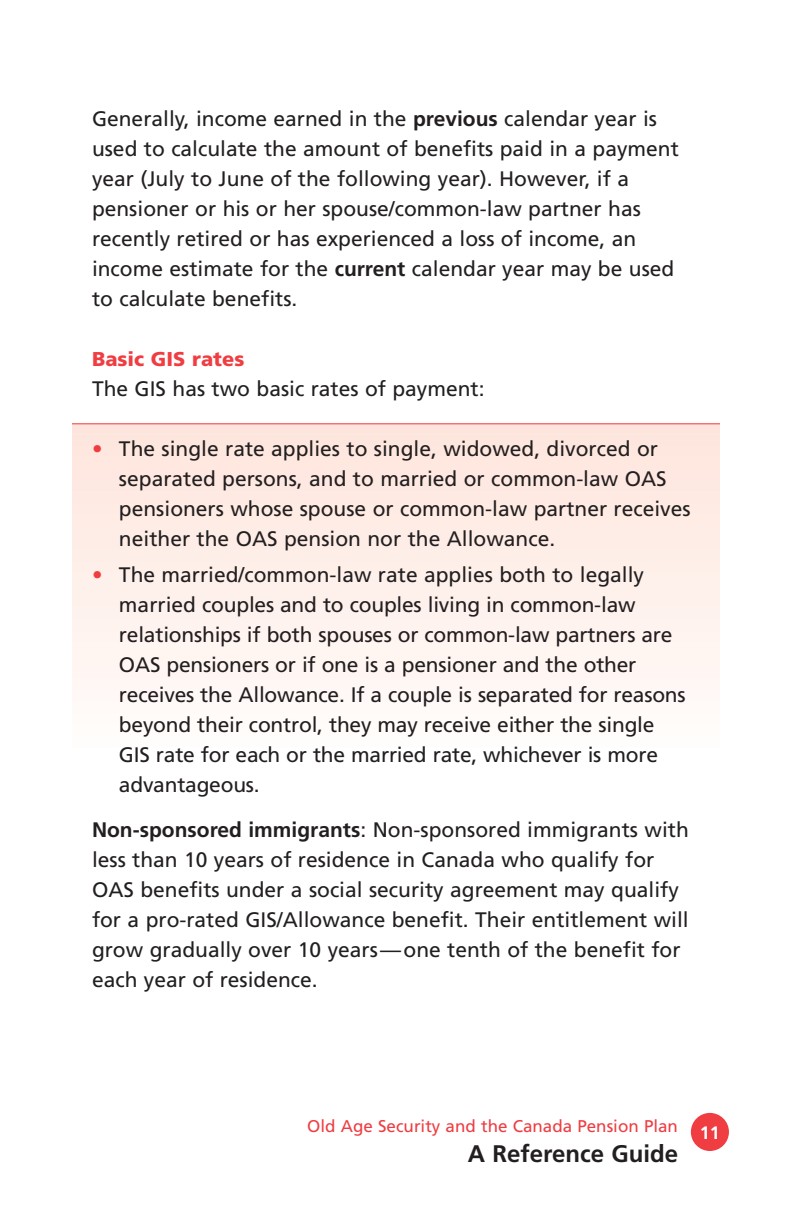
<style>
.page{position:relative;width:792px;height:1224px;background:#fff}
.page>*{position:absolute;margin:0;border:0;box-sizing:border-box;transform-origin:0 0}
.t1{font:700 24px "Frutiger";color:#231f20}
.t2{font:21px/30px "Frutiger";color:#231f20}
.t3{font:900 20px "Frutiger";color:#ef3d42}
.t4{font:700 18px "Frutiger";color:#fff}
.t5{font:17px "Frutiger";color:#ef3d42}
.s1{font-weight:700}
.s2{color:#ef3d42}
</style>
<div class="page">
<div style="left:72px;top:721px;width:648px;height:17px;background:#fffcfa"></div>
<div style="left:72px;top:710px;width:648px;height:16px;background:#fffbf9"></div>
<div style="left:72px;top:698px;width:648px;height:17px;background:#fff9f8"></div>
<div style="left:72px;top:686px;width:648px;height:17px;background:#fff8f6"></div>
<div style="left:72px;top:675px;width:648px;height:16px;background:#fff7f4"></div>
<div style="left:72px;top:663px;width:648px;height:17px;background:#fff6f3"></div>
<div style="left:72px;top:652px;width:648px;height:16px;background:#fff6f2"></div>
<div style="left:72px;top:640px;width:648px;height:17px;background:#fff5f1"></div>
<div style="left:72px;top:628px;width:648px;height:17px;background:#fff4f0"></div>
<div style="left:72px;top:617px;width:648px;height:16px;background:#fff3ef"></div>
<div style="left:72px;top:605px;width:648px;height:17px;background:#fef2ee"></div>
<div style="left:72px;top:594px;width:648px;height:16px;background:#fef1ec"></div>
<div style="left:72px;top:582px;width:648px;height:17px;background:#fef1eb"></div>
<div style="left:72px;top:570px;width:648px;height:17px;background:#fef0eb"></div>
<div style="left:72px;top:559px;width:648px;height:16px;background:#feefe9"></div>
<div style="left:72px;top:547px;width:648px;height:17px;background:#feeee8"></div>
<div style="left:72px;top:535px;width:648px;height:17px;background:#feede7"></div>
<div style="left:72px;top:524px;width:648px;height:16px;background:#feede6"></div>
<div style="left:72px;top:512px;width:648px;height:17px;background:#feece5"></div>
<div style="left:72px;top:501px;width:648px;height:16px;background:#feebe4"></div>
<div style="left:72px;top:489px;width:648px;height:17px;background:#feeae3"></div>
<div style="left:72px;top:477px;width:648px;height:17px;background:#fee9e2"></div>
<div style="left:72px;top:466px;width:648px;height:16px;background:#fee8e1"></div>
<div style="left:72px;top:454px;width:648px;height:17px;background:#fee8e0"></div>
<div style="left:72px;top:443px;width:648px;height:16px;background:#fee7df"></div>
<div style="left:72px;top:431px;width:648px;height:17px;background:#fde6de"></div>
<div style="left:72px;top:424px;width:648px;height:12px;background:#fde5dd"></div>
<hr style="left:72px;top:423px;width:648px;height:1px;background:#ef3d42">
<div style="left:691px;top:1113px;width:38px;height:38px;background:#ef3d42;border-radius:50%"></div>
<p class="t2" style="left:92px;top:105px;width:588px">Generally, income earned in the <span class="s1">previous</span> calendar year is used to calculate the amount of benefits paid in a payment year (July to June of the following year). However, if a pensioner or his or her spouse/common-law partner has recently retired or has experienced a loss of income, an income estimate for the <span class="s1">current</span> calendar year may be used to calculate benefits.</p>
<p class="t3" style="left:92px;top:351px;width:154px">Basic GIS rates</p>
<p class="t2" style="left:92px;top:375px;width:394px">The GIS has two basic rates of payment:</p>
<p class="t2" style="left:119px;top:435px;width:573px;text-indent:-27px"><span class="s2">•</span> The single rate applies to single, widowed, divorced or separated persons, and to married or common-law OAS pensioners whose spouse or common-law partner receives neither the OAS pension nor the Allowance.</p>
<p class="t2" style="left:119px;top:561px;width:568px;text-indent:-27px"><span class="s2">•</span> The married/common-law rate applies both to legally married couples and to couples living in common-law relationships if both spouses or common-law partners are OAS pensioners or if one is a pensioner and the other receives the Allowance. If a couple is separated for reasons beyond their control, they may receive either the single GIS rate for each or the married rate, whichever is more advantageous.</p>
<p class="t2" style="left:92px;top:816px;width:598px"><span class="s1">Non-sponsored immigrants</span>: Non-sponsored immigrants with less than 10 years of residence in Canada who qualify for OAS benefits under a social security agreement may qualify for a pro-rated GIS/Allowance benefit. Their entitlement will grow gradually over 10 years—one tenth of the benefit for each year of residence.</p>
<p class="t5" style="left:307px;top:1119px;width:372px">Old Age Security and the Canada Pension Plan</p>
<p class="t1" style="left:468px;top:1144px;width:212px">A Reference Guide</p>
<p class="t4" style="left:700px;top:1125px;width:22px">11</p>
</div>
